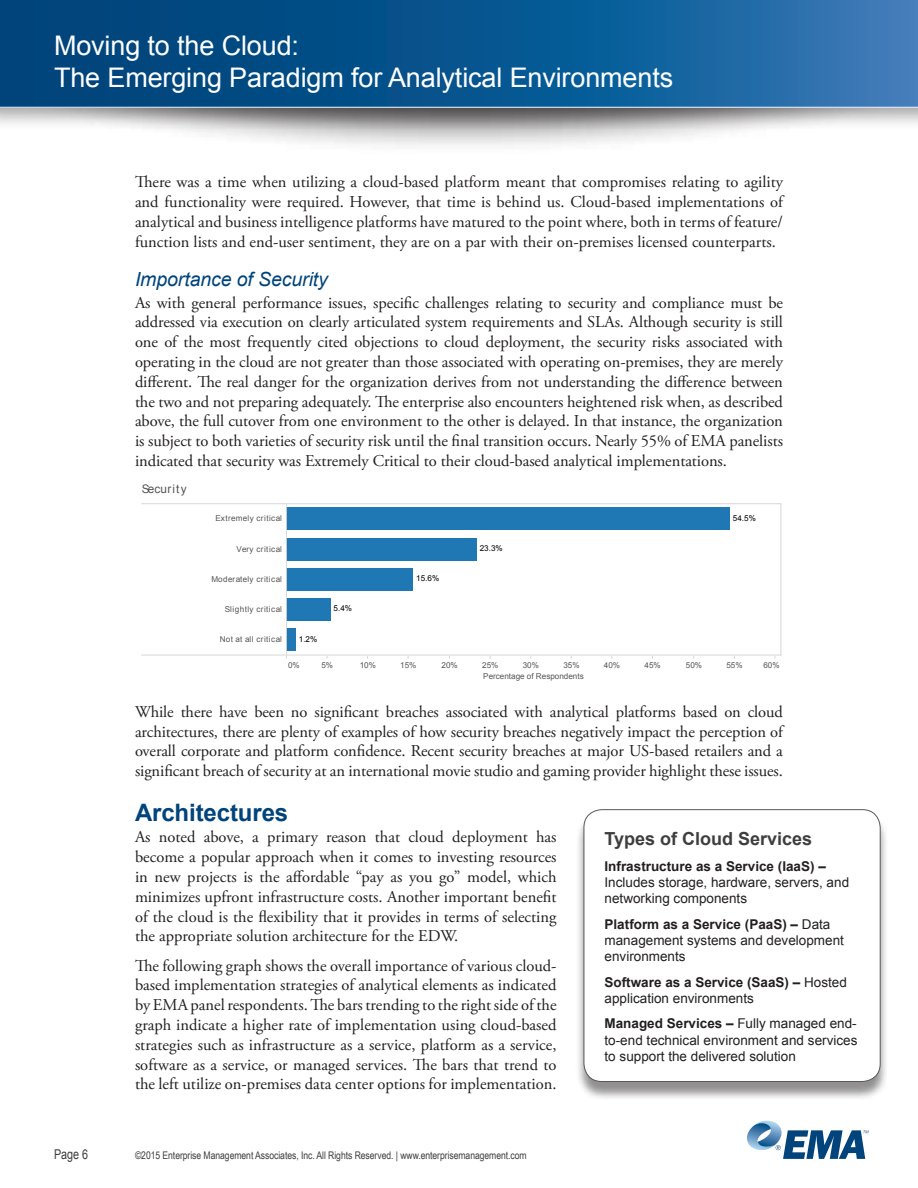
<style>
.page{position:relative;width:918px;height:1188px;background:#fff}
.page>*{position:absolute;margin:0;border:0;box-sizing:border-box;transform-origin:0 0}
.t1{font:27px/32.4px "Arial";letter-spacing:-.005em;color:#fff}
.Heading_1{font:700 24px "Arial";letter-spacing:-.005em;color:#00447b}
.Heading_2{font:italic 19.5px "Arial";letter-spacing:-.005em;color:#00447b}
.t2{font:700 18px "Arial";color:#3e3e3f}
.t3{font:16.5px/19.8px "Adobe Garamond Pro";color:#231f20;text-align:justify}
.t4{font:13.5px/16.2px "Arial";color:#231f20}
.t5{font:13.5px "Arial";color:#3e3e3f;scale:.8 1}
.t6{font:11.85px "Arial";letter-spacing:.035em;color:#555}
.t7{font:10.5px "Arial Narrow";letter-spacing:-.005em;color:#3e3e3f}
.t8{font:8.1px "Arial";letter-spacing:.055em;color:#555}
.t9{font:8.1px "Arial";letter-spacing:.025em;color:#555}
.t10{font:8.1px "Arial";color:#555}
.t11{font:8.1px "Arial";color:#000}
.s1{font-weight:700}
</style>
<div class="page">
<svg style="left:747px;top:1121px;width:122px;height:38px"></svg>
<div style="left:0;top:0;width:918px;height:155px;background:#231f20;opacity:.75"></div>
<div style="left:0;top:0;width:918px;height:129px;background:#231f20;opacity:.4"></div>
<svg style="left:0;top:0;width:918px;height:108px;background:#105993"></svg>
<hr style="left:142px;top:503px;width:144px;height:1px;background:#d7d7d7">
<hr style="left:142px;top:655px;width:144px;height:1px;background:#d7d7d7">
<div style="left:286px;top:628px;width:10px;height:23px;background:#1f77b4"></div>
<div style="left:286px;top:598px;width:45px;height:23px;background:#1f77b4"></div>
<div style="left:286px;top:568px;width:127px;height:23px;background:#1f77b4"></div>
<div style="left:286px;top:538px;width:191px;height:23px;background:#1f77b4"></div>
<div style="left:286px;top:507px;width:444px;height:23px;background:#1f77b4"></div>
<hr style="left:286px;top:504px;width:1px;height:151px;background:#d7d7d7">
<hr style="left:781px;top:504px;width:1px;height:151px;background:#d7d7d7">
<hr style="left:286px;top:504px;width:495px;height:1px;background:#d7d7d7">
<hr style="left:286px;top:655px;width:495px;height:1px;background:#d7d7d7">
<div style="left:575px;top:812px;width:314px;height:288px;background:#231f20;opacity:.5"></div>
<div style="left:584px;top:810px;width:296px;height:272px;background:#fff;border-radius:18px"></div>
<div style="left:584px;top:809px;width:297px;height:273px;border:1px solid #57585a;border-radius:18px"></div>
<h1 class="t1" style="left:54px;top:29px;width:621px">Moving to the Cloud:<br>The Emerging Paradigm for Analytical Environments</h1>
<p class="t3" style="left:135px;top:173px;width:650px">There was a time when utilizing a cloud-based platform meant that compromises relating to agility and functionality were required. However, that time is behind us. Cloud-based implementations of analytical and business intelligence platforms have matured to the point where, both in terms of feature/ function lists and end-user sentiment, they are on a par with their on-premises licensed counterparts.</p>
<p class="Heading_2" style="left:135px;top:267px;width:195px">Importance of Security</p>
<p class="t3" style="left:135px;top:293px;width:650px">As with general performance issues, specific challenges relating to security and compliance must be addressed via execution on clearly articulated system requirements and SLAs. Although security is still one of the most frequently cited objections to cloud deployment, the security risks associated with operating in the cloud are not greater than those associated with operating on-premises, they are merely different. The real danger for the organization derives from not understanding the difference between the two and not preparing adequately. The enterprise also encounters heightened risk when, as described above, the full cutover from one environment to the other is delayed. In that instance, the organization is subject to both varieties of security risk until the final transition occurs. Nearly 55% of EMA panelists indicated that security was Extremely Critical to their cloud-based analytical implementations.</p>
<p class="t6" style="left:142px;top:481px;width:46px">Security</p>
<p class="t8" style="left:215px;top:513px;width:68px">Extremely critical</p>
<p class="t8" style="left:237px;top:544px;width:47px">Very critical</p>
<p class="t8" style="left:211px;top:574px;width:72px">Moderately critical</p>
<p class="t8" style="left:225px;top:604px;width:59px">Slightly critical</p>
<p class="t8" style="left:220px;top:634px;width:64px">Not at all critical</p>
<p class="t11" style="left:299px;top:634px;width:20px">1.2%</p>
<p class="t11" style="left:334px;top:603px;width:20px">5.4%</p>
<p class="t11" style="left:416px;top:573px;width:24px">15.6%</p>
<p class="t11" style="left:480px;top:543px;width:24px">23.3%</p>
<p class="t11" style="left:733px;top:513px;width:24px">54.5%</p>
<p class="t9" style="left:288px;top:659px;width:13px">0%</p>
<p class="t9" style="left:321px;top:659px;width:13px">5%</p>
<p class="t9" style="left:360px;top:659px;width:18px">10%</p>
<p class="t9" style="left:400px;top:659px;width:18px">15%</p>
<p class="t9" style="left:442px;top:659px;width:18px">20%</p>
<p class="t9" style="left:482px;top:659px;width:18px">25%</p>
<p class="t9" style="left:523px;top:659px;width:18px">30%</p>
<p class="t9" style="left:563px;top:659px;width:18px">35%</p>
<p class="t9" style="left:604px;top:659px;width:18px">40%</p>
<p class="t9" style="left:645px;top:659px;width:18px">45%</p>
<p class="t9" style="left:686px;top:659px;width:18px">50%</p>
<p class="t9" style="left:726px;top:659px;width:18px">55%</p>
<p class="t9" style="left:763px;top:659px;width:18px">60%</p>
<p class="t10" style="left:483px;top:671px;width:102px">Percentage of Respondents</p>
<p class="t3" style="left:135px;top:702px;width:650px">While there have been no significant breaches associated with analytical platforms based on cloud architectures, there are plenty of examples of how security breaches negatively impact the perception of overall corporate and platform confidence. Recent security breaches at major US-based retailers and a significant breach of security at an international movie studio and gaming provider highlight these issues.</p>
<p class="Heading_1" style="left:135px;top:797px;width:155px">Architectures</p>
<p class="t3" style="left:135px;top:828px;width:423px">As noted above, a primary reason that cloud deployment has become a popular approach when it comes to investing resources in new projects is the affordable “pay as you go” model, which minimizes upfront infrastructure costs. Another important benefit of the cloud is the flexibility that it provides in terms of selecting the appropriate solution architecture for the EDW.</p>
<p class="t3" style="left:135px;top:956px;width:423px">The following graph shows the overall importance of various cloud&shy;based implementation strategies of analytical elements as indicated by EMA panel respondents. The bars trending to the right side of the graph indicate a higher rate of implementation using cloud-based strategies such as infrastructure as a service, platform as a service, software as a service, or managed services. The bars that trend to the left utilize on-premises data center options for implementation.</p>
<p class="t2" style="left:605px;top:827px;width:209px">Types of Cloud Services</p>
<p class="t4" style="left:605px;top:858px;width:246px"><span class="s1">Infrastructure as a Service (IaaS) –<br></span>Includes storage, hardware, servers, and networking components</p>
<p class="t4" style="left:605px;top:916px;width:241px"><span class="s1">Platform as a Service (PaaS) –</span> Data management systems and development environments</p>
<p class="t4" style="left:605px;top:974px;width:244px"><span class="s1">Software as a Service (SaaS) –</span> Hosted application environments</p>
<p class="t4" style="left:605px;top:1016px;width:254px;text-align:justify"><span class="s1">Managed Services –</span> Fully managed end&shy;to-end technical environment and services to support the delivered solution</p>
<p class="t5" style="left:54px;top:1145px;width:44px">Page 6</p>
<p class="t7" style="left:135px;top:1147px;width:393px">©2015 Enterprise Management Associates, Inc. All Rights Reserved. | www.enterprisemanagement.com</p>
</div>
